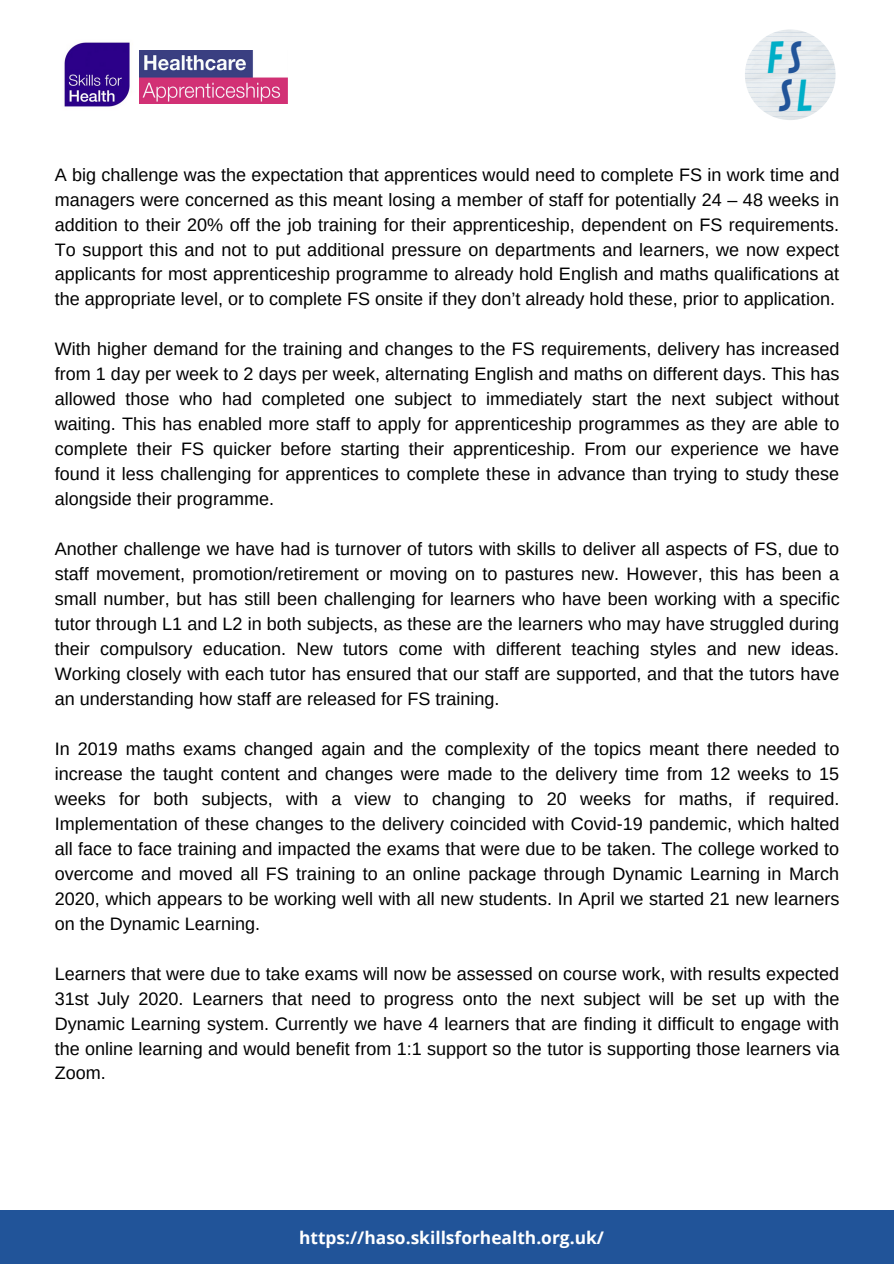
<style>
.page{position:relative;width:894px;height:1264px;background:#fff}
.page>*{position:absolute;margin:0;border:0;box-sizing:border-box;transform-origin:0 0}
.t1{font:41.4px/38.4px "Contrail One";color:#00aec7}
.t2{font:18px/24.9px "Arimo";color:#000;text-align:justify}
.t3{font:700 17.4px "Open Sans";color:#fff}
.s1{color:#215499}
</style>
<div class="page">
<img style="left:139px;top:51px;width:148px;height:52px">
<img style="left:64px;top:42px;width:68px;height:67px">
<div style="left:0;top:1210px;width:893px;height:53px;background:#215499"></div>
<h1 class="t1" style="left:765px;top:40px;width:49px">F<span class="s1">S<br>S</span>L</h1>
<p class="t2" style="left:55px;top:162px;width:786px">A big challenge was the expectation that apprentices would need to complete FS in work time and managers were concerned as this meant losing a member of staff for potentially 24 – 48 weeks in addition to their 20% off the job training for their apprenticeship, dependent on FS requirements.<br>To support this and not to put additional pressure on departments and learners, we now expect applicants for most apprenticeship programme to already hold English and maths qualifications at the appropriate level, or to complete FS onsite if they don’t already hold these, prior to application.</p>
<p class="t2" style="left:55px;top:337px;width:786px">With higher demand for the training and changes to the FS requirements, delivery has increased from 1 day per week to 2 days per week, alternating English and maths on different days. This has allowed those who had completed one subject to immediately start the next subject without waiting. This has enabled more staff to apply for apprenticeship programmes as they are able to complete their FS quicker before starting their apprenticeship. From our experience we have found it less challenging for apprentices to complete these in advance than trying to study these alongside their programme.</p>
<p class="t2" style="left:55px;top:536px;width:786px">Another challenge we have had is turnover of tutors with skills to deliver all aspects of FS, due to staff movement, promotion/retirement or moving on to pastures new. However, this has been a small number, but has still been challenging for learners who have been working with a specific tutor through L1 and L2 in both subjects, as these are the learners who may have struggled during their compulsory education. New tutors come with different teaching styles and new ideas.<br>Working closely with each tutor has ensured that our staff are supported, and that the tutors have an understanding how staff are released for FS training.</p>
<p class="t2" style="left:55px;top:736px;width:786px">In 2019 maths exams changed again and the complexity of the topics meant there needed to increase the taught content and changes were made to the delivery time from 12 weeks to 15 weeks for both subjects, with a view to changing to 20 weeks for maths, if required.<br>Implementation of these changes to the delivery coincided with Covid-19 pandemic, which halted all face to face training and impacted the exams that were due to be taken. The college worked to overcome and moved all FS training to an online package through Dynamic Learning in March 2020, which appears to be working well with all new students. In April we started 21 new learners on the Dynamic Learning.</p>
<p class="t2" style="left:55px;top:960px;width:786px">Learners that were due to take exams will now be assessed on course work, with results expected 31st July 2020. Learners that need to progress onto the next subject will be set up with the Dynamic Learning system. Currently we have 4 learners that are finding it difficult to engage with the online learning and would benefit from 1:1 support so the tutor is supporting those learners via Zoom.</p>
<p class="t3" style="left:299px;top:1225px;width:306px">https://haso.skillsforhealth.org.uk/</p>
</div>
